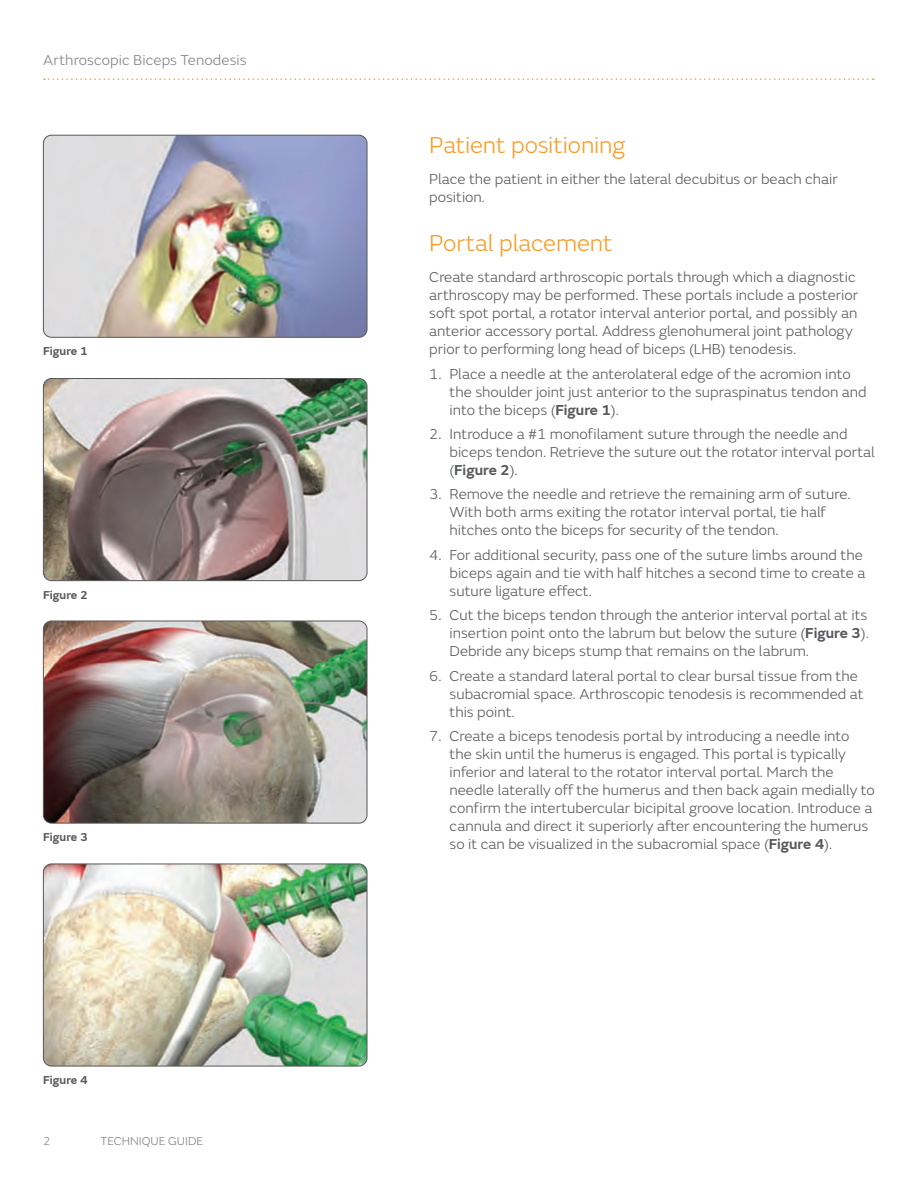
<style>
.page{position:relative;width:918px;height:1188px;background:#fff}
.page>*{position:absolute;margin:0;border:0;box-sizing:border-box;transform-origin:0 0}
.Orange_Paragraph_Hea{font:300 24px "SN Emeric";letter-spacing:-.005em;color:#f89c28}
.Body_Text_10_12{font:300 15px/18px "SN Emeric";color:#57585a}
.t1{font:300 15px "SN Emeric";letter-spacing:.005em;color:#808285}
.Figure_descriptions{font:600 12px "SN Emeric";color:#57585a}
.t2{font:300 12px "SN Emeric";color:#808285}
.s1{font-weight:600}
</style>
<div class="page">
<svg style="left:44px;top:78px;width:830px;height:2px"></svg>
<img style="left:43px;top:135px;width:324px;height:201px">
<div style="left:43px;top:135px;width:324px;height:203px;border:1px solid #57585a;border-radius:8px"></div>
<img style="left:43px;top:380px;width:324px;height:201px">
<div style="left:43px;top:378px;width:324px;height:203px;border:1px solid #57585a;border-radius:8px"></div>
<img style="left:43px;top:621px;width:324px;height:202px">
<div style="left:43px;top:621px;width:324px;height:202px;border:1px solid #57585a;border-radius:8px"></div>
<img style="left:43px;top:864px;width:324px;height:202px">
<div style="left:43px;top:864px;width:324px;height:202px;border:1px solid #57585a;border-radius:8px"></div>
<p class="t1" style="left:43px;top:51px;width:205px">Arthroscopic Biceps Tenodesis</p>
<p class="Figure_descriptions" style="left:43px;top:344px;width:46px">Figure 1</p>
<p class="Figure_descriptions" style="left:43px;top:587px;width:46px">Figure 2</p>
<p class="Figure_descriptions" style="left:43px;top:830px;width:46px">Figure 3</p>
<p class="Figure_descriptions" style="left:43px;top:1073px;width:46px">Figure 4</p>
<p class="t2" style="left:43px;top:1134px;width:9px">2</p>
<p class="t2" style="left:101px;top:1134px;width:104px">TECHNIQUE GUIDE</p>
<p class="Orange_Paragraph_Hea" style="left:429px;top:130px;width:197px">Patient positioning</p>
<p class="Body_Text_10_12" style="left:429px;top:170px;width:410px">Place the patient in either the lateral decubitus or beach chair position.</p>
<p class="Orange_Paragraph_Hea" style="left:429px;top:228px;width:185px">Portal placement</p>
<p class="Body_Text_10_12" style="left:429px;top:268px;width:430px">Create standard arthroscopic portals through which a diagnostic arthroscopy may be performed. These portals include a posterior soft spot portal, a rotator interval anterior portal, and possibly an anterior accessory portal. Address glenohumeral joint pathology prior to performing long head of biceps (LHB) tenodesis.</p>
<p class="Body_Text_10_12" style="left:450px;top:364px;width:419px;text-indent:-20px">1. Place a needle at the anterolateral edge of the acromion into the shoulder joint just anterior to the supraspinatus tendon and into the biceps (<span class="s1">Figure 1</span>).</p>
<p class="Body_Text_10_12" style="left:450px;top:425px;width:427px;text-indent:-20px">2. Introduce a #1 monofilament suture through the needle and biceps tendon. Retrieve the suture out the rotator interval portal (<span class="s1">Figure 2</span>).</p>
<p class="Body_Text_10_12" style="left:450px;top:485px;width:403px;text-indent:-20px">3. Remove the needle and retrieve the remaining arm of suture.<br>With both arms exiting the rotator interval portal, tie half hitches onto the biceps for security of the tendon.</p>
<p class="Body_Text_10_12" style="left:450px;top:546px;width:417px;text-indent:-20px">4. For additional security, pass one of the suture limbs around the biceps again and tie with half hitches a second time to create a suture ligature effect.</p>
<p class="Body_Text_10_12" style="left:450px;top:606px;width:421px;text-align:justify;text-indent:-20px">5. Cut the biceps tendon through the anterior interval portal at its insertion point onto the labrum but below the suture (<span class="s1">Figure 3</span>).<br>Debride any biceps stump that remains on the labrum.</p>
<p class="Body_Text_10_12" style="left:450px;top:667px;width:416px;text-indent:-20px">6. Create a standard lateral portal to clear bursal tissue from the subacromial space. Arthroscopic tenodesis is recommended at this point.</p>
<p class="Body_Text_10_12" style="left:450px;top:727px;width:427px;text-indent:-20px">7. Create a biceps tenodesis portal by introducing a needle into the skin until the humerus is engaged. This portal is typically inferior and lateral to the rotator interval portal. March the needle laterally off the humerus and then back again medially to confirm the intertubercular bicipital groove location. Introduce a cannula and direct it superiorly after encountering the humerus so it can be visualized in the subacromial space (<span class="s1">Figure 4</span>).</p>
</div>
